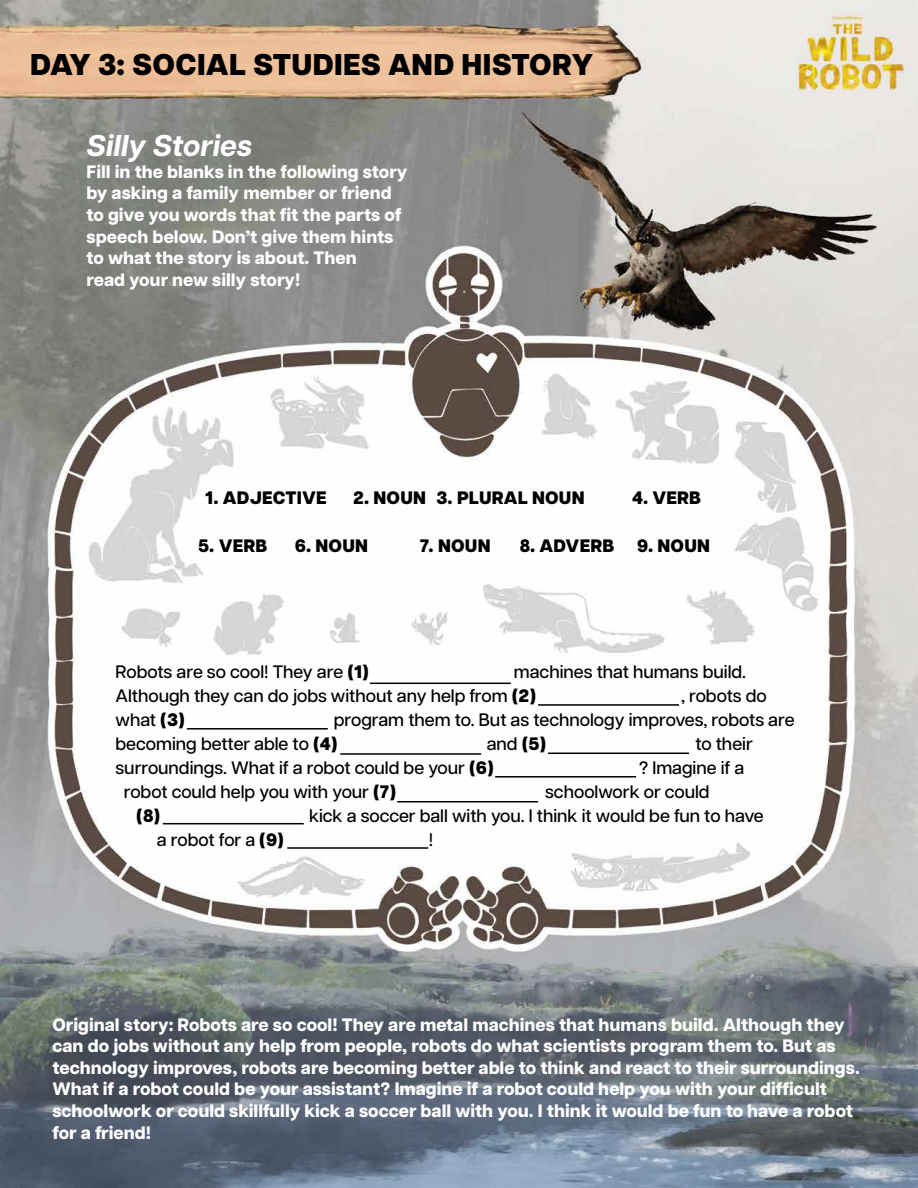
<style>
.page{position:relative;width:918px;height:1188px;background:#fff}
.page>*{position:absolute;margin:0;border:0;box-sizing:border-box;transform-origin:0 0}
.t1{font:800 30px "Articulat CF";letter-spacing:.01em;color:#000}
.t2{font:italic 700 30px "Articulat CF";color:#fff}
.t3{font:800 18px/21.6px "Articulat CF";color:#fff}
.t4{font:500 18px/24px "Articulat CF";color:#000}
.t5{font:800 18px "Articulat CF";letter-spacing:.01em;color:#000}
.s1{font-weight:800}
</style>
<div class="page">
<img style="left:0;top:0;width:918px;height:1188px">
<hr style="left:538px;top:704px;width:141px;height:2px;background:#000">
<hr style="left:370px;top:683px;width:141px;height:1px;background:#000">
<hr style="left:548px;top:753px;width:141px;height:1px;background:#000">
<hr style="left:340px;top:753px;width:141px;height:2px;background:#000">
<hr style="left:187px;top:728px;width:141px;height:2px;background:#000">
<hr style="left:287px;top:847px;width:141px;height:2px;background:#000">
<hr style="left:163px;top:823px;width:141px;height:1px;background:#000">
<hr style="left:495px;top:776px;width:141px;height:2px;background:#000">
<hr style="left:397px;top:801px;width:141px;height:1px;background:#000">
<h1 class="t1" style="left:30px;top:42px;width:565px">DAY 3: SOCIAL STUDIES AND HISTORY</h1>
<h1 class="t2" style="left:87px;top:124px;width:167px">Silly Stories</h1>
<p class="t3" style="left:87px;top:161px;width:323px">Fill in the blanks in the following story by asking a family member or friend to give you words that fit the parts of speech below. Don’t give them hints to what the story is about. Then<br>read your new silly story!</p>
<p class="t5" style="left:205px;top:485px;width:123px">1. ADJECTIVE</p>
<p class="t5" style="left:353px;top:485px;width:233px">2. NOUN 3. PLURAL NOUN</p>
<p class="t5" style="left:632px;top:485px;width:71px">4. VERB</p>
<p class="t5" style="left:198px;top:532px;width:71px">5. VERB</p>
<p class="t5" style="left:295px;top:532px;width:75px">6. NOUN</p>
<p class="t5" style="left:420px;top:532px;width:72px">7. NOUN</p>
<p class="t5" style="left:520px;top:532px;width:96px">8. ADVERB</p>
<p class="t5" style="left:637px;top:532px;width:74px">9. NOUN</p>
<p class="t4" style="left:116px;top:659px;width:255px">Robots are so cool! They are <span class="s1">(1)</span></p>
<p class="t4" style="left:116px;top:659px;width:632px;text-indent:398px">machines that humans build.<br>Although they can do jobs without any help from <span class="s1">(2)</span></p>
<p class="t4" style="left:681px;top:683px;width:87px">, robots do</p>
<p class="t4" style="left:116px;top:707px;width:71px">what <span class="s1">(3)</span></p>
<p class="t4" style="left:116px;top:707px;width:681px;text-indent:218px">program them to. But as technology improves, robots are becoming better able to <span class="s1">(4)</span></p>
<p class="t4" style="left:487px;top:731px;width:61px">and <span class="s1">(5)</span></p>
<p class="t4" style="left:695px;top:731px;width:59px">to their</p>
<p class="t4" style="left:116px;top:755px;width:380px">surroundings. What if a robot could be your <span class="s1">(6)</span></p>
<p class="t4" style="left:639px;top:755px;width:107px">? Imagine if a</p>
<p class="t4" style="left:124px;top:779px;width:274px">robot could help you with your <span class="s1">(7)</span></p>
<p class="t4" style="left:545px;top:779px;width:166px">schoolwork or could</p>
<p class="t5" style="left:136px;top:802px;width:26px">(8)</p>
<p class="t4" style="left:309px;top:803px;width:456px">kick a soccer ball with you. I think it would be fun to have</p>
<p class="t4" style="left:157px;top:827px;width:129px">a robot for a <span class="s1">(9)</span></p>
<p class="t4" style="left:429px;top:827px;width:6px">!</p>
<p class="t3" style="left:52px;top:1013px;width:809px">Original story: Robots are so cool! They are metal machines that humans build. Although they can do jobs without any help from people, robots do what scientists program them to. But as technology improves, robots are becoming better able to think and react to their surroundings.<br>What if a robot could be your assistant? Imagine if a robot could help you with your difficult schoolwork or could skillfully kick a soccer ball with you. I think it would be fun to have a robot for a friend!</p>
</div>
